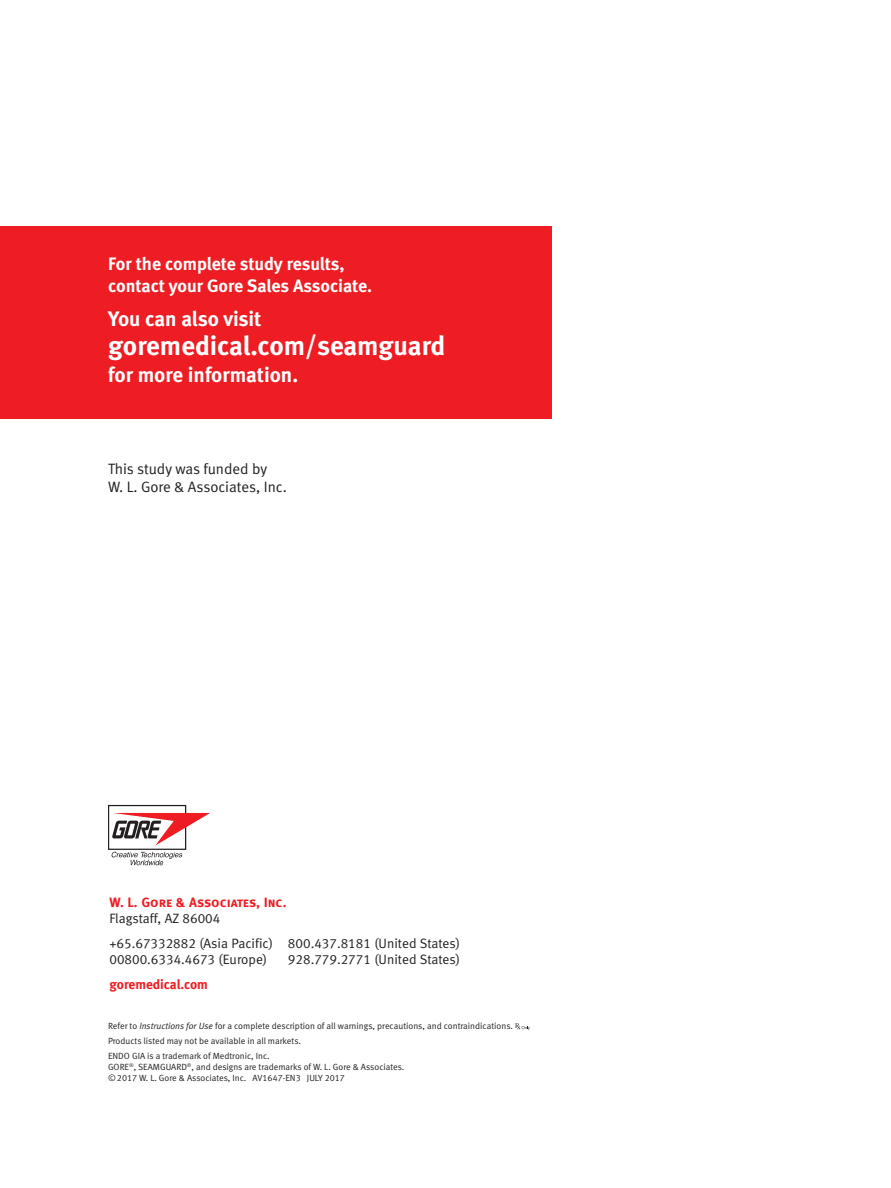
<style>
.page{position:relative;width:891px;height:1188px;background:#fff}
.page>*{position:absolute;margin:0;border:0;box-sizing:border-box;transform-origin:0 0}
.t1{font:27px "Meta Bold LF";color:#fff}
.t2{font:21px "Meta Bold LF";color:#fff}
.t3{font:18px/21.6px "Meta Bold LF";letter-spacing:-.005em;color:#fff}
.t4{font:15px/18px "Meta Normal LF";color:#231f20}
.t5{font:13.5px "Meta Normal LF";color:#231f20}
.t6{font:13.5px "Meta Bold LF Caps";letter-spacing:-.005em;color:#ee1d23}
.t7{font:13.5px "Meta Bold LF";color:#ee1d23}
.t8{font:9px/10.8px "Meta Normal LF";color:#231f20}
.s1{font-style:italic}
</style>
<div class="page">
<div style="left:0;top:226px;width:552px;height:193px;background:#ee1d23"></div>
<div style="left:108px;top:805px;width:78px;height:45px;border:1px solid #231f20"></div>
<svg style="left:111px;top:852px;width:72px;height:13px"></svg>
<svg style="left:112px;top:813px;width:98px;height:33px"></svg>
<svg style="left:515px;top:1023px;width:15px;height:7px"></svg>
<p class="t3" style="left:108px;top:253px;width:265px">For the complete study results, contact your Gore Sales Associate.</p>
<p class="t2" style="left:108px;top:306px;width:155px">You can also visit</p>
<p class="t1" style="left:108px;top:329px;width:339px">goremedical.com/seamguard</p>
<p class="t2" style="left:108px;top:362px;width:191px">for more information.</p>
<p class="t4" style="left:108px;top:460px;width:180px">This study was funded by<br>W. L. Gore &amp; Associates, Inc.</p>
<p class="t6" style="left:110px;top:894px;width:178px">W. L. Gore &amp; Associates, Inc.</p>
<p class="t5" style="left:110px;top:910px;width:112px">Flagstaff, AZ 86004</p>
<p class="t5" style="left:110px;top:935px;width:352px">+65.67332882 (Asia Pacific) 800.437.8181 (United States)</p>
<p class="t5" style="left:110px;top:952px;width:159px">00800.6334.4673 (Europe)</p>
<p class="t5" style="left:288px;top:952px;width:174px">928.779.2771 (United States)</p>
<p class="t7" style="left:110px;top:977px;width:100px">goremedical.com</p>
<p class="t8" style="left:108px;top:1020px;width:407px">Refer to <span class="s1">Instructions for Use</span> for a complete description of all warnings, precautions, and contraindications.</p>
<p class="t8" style="left:108px;top:1035px;width:195px">Products listed may not be available in all markets.</p>
<p class="t8" style="left:108px;top:1051px;width:163px">ENDO GIA is a trademark of Medtronic, Inc.</p>
<p class="t8" style="left:108px;top:1061px;width:298px">GORE<sup>®</sup>, SEAMGUARD<sup>®</sup>, and designs are trademarks of W. L. Gore &amp; Associates. ©2017 W. L. Gore &amp; Associates, Inc. AV1647-EN3 JULY 2017</p>
</div>
